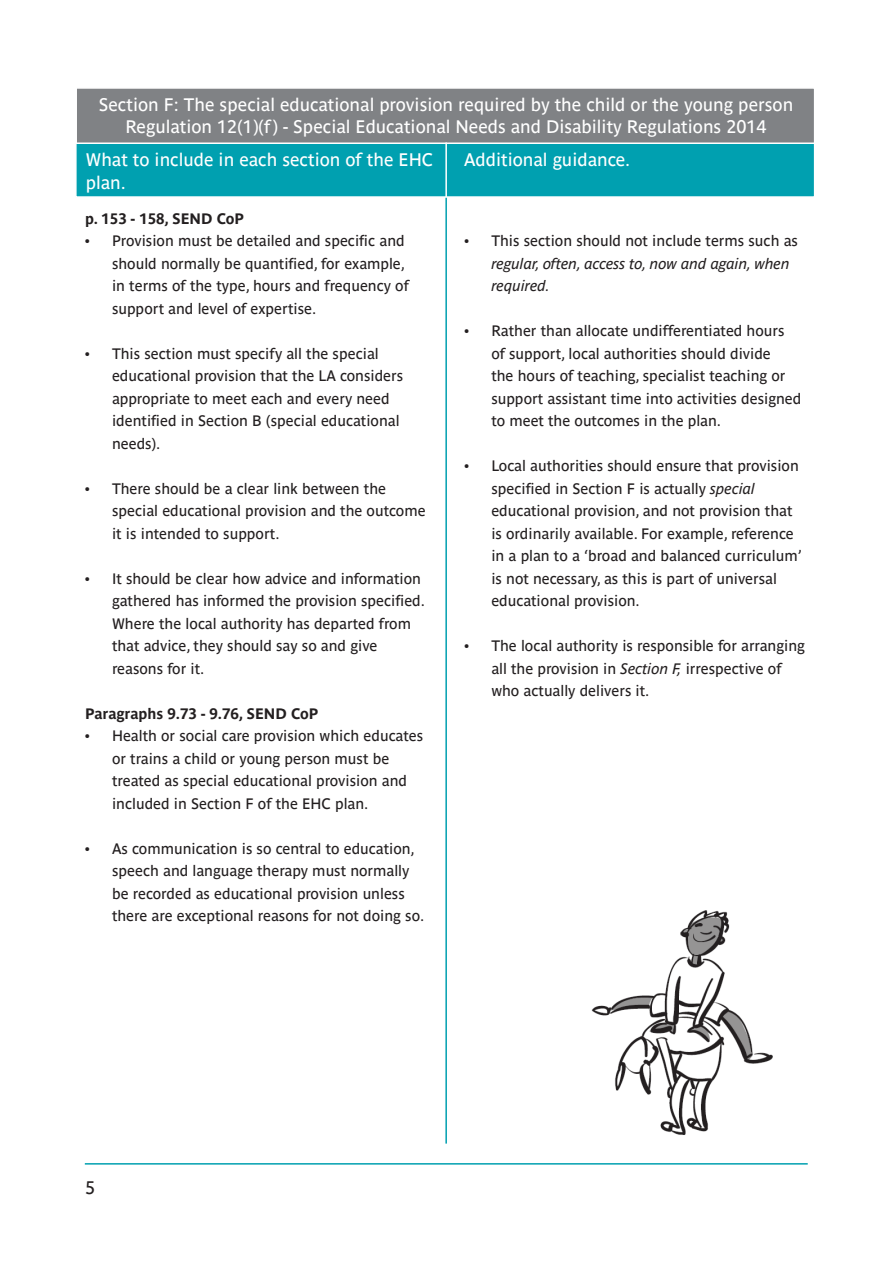
<style>
.page{position:relative;width:893px;height:1263px;background:#fff}
.page>*{position:absolute;margin:0;border:0;box-sizing:border-box;transform-origin:0 0}
.t1{font:18px/21.6px "Parisine Std";color:#fff;text-align:center}
.t2{font:18px "Parisine Std";color:#231f20}
.t3{font:15px/22.5px "Parisine Std";color:#231f20}
.t4{font:italic 15px/22.5px "Parisine Std";color:#231f20}
.t5{font:700 15px "Parisine Std";color:#231f20}
.s1{font-style:normal}
.s2{font-style:italic}
</style>
<div class="page">
<hr style="left:85px;top:1163px;width:723px;height:1px;background:#00a0b0">
<div style="left:75px;top:87px;width:740px;height:60px;background:#808285;border:2px solid #fff"></div>
<div style="left:75px;top:142px;width:740px;height:56px;background:#00a0b0;border:2px solid #fff"></div>
<hr style="left:445px;top:142px;width:2px;height:56px;background:#fff">
<hr style="left:445px;top:198px;width:2px;height:945px;background:#00a0b0">
<img style="left:591px;top:910px;width:182px;height:225px">
<p class="t1" style="left:99px;top:94px;width:696px">Section F: The special educational provision required by the child or the young person<br>Regulation 12(1)(f) - Special Educational Needs and Disability Regulations 2014</p>
<p class="t1" style="left:86px;top:149px;width:349px;line-height:22.5px;text-align:left">What to include in each section of the EHC plan.</p>
<p class="t1" style="left:464px;top:149px;width:168px">Additional guidance.</p>
<p class="t5" style="left:85px;top:210px;width:160px">p. 153 - 158, SEND CoP</p>
<p class="t3" style="left:112px;top:230px;width:298px;text-indent:-27px">• Provision must be detailed and specific and should normally be quantified, for example, in terms of the type, hours and frequency of support and level of expertise.</p>
<p class="t3" style="left:112px;top:342px;width:293px;text-indent:-27px">• This section must specify all the special educational provision that the LA considers appropriate to meet each and every need identified in Section B (special educational needs).</p>
<p class="t3" style="left:112px;top:477px;width:315px;text-indent:-27px">• There should be a clear link between the special educational provision and the outcome it is intended to support.</p>
<p class="t3" style="left:112px;top:567px;width:314px;text-indent:-27px">• It should be clear how advice and information gathered has informed the provision specified.<br>Where the local authority has departed from that advice, they should say so and give reasons for it.</p>
<p class="t5" style="left:85px;top:705px;width:235px">Paragraphs 9.73 - 9.76, SEND CoP</p>
<p class="t3" style="left:112px;top:725px;width:313px;text-indent:-27px">• Health or social care provision which educates or trains a child or young person must be treated as special educational provision and included in Section F of the EHC plan.</p>
<p class="t3" style="left:112px;top:837px;width:314px;text-indent:-27px">• As communication is so central to education, speech and language therapy must normally be recorded as educational provision unless there are exceptional reasons for not doing so.</p>
<p class="t4" style="left:491px;top:230px;width:308px;text-indent:-27px"><span class="s1">• This section should not include terms such as </span>regular, often, access to, now and again, when required.</p>
<p class="t3" style="left:491px;top:320px;width:312px;text-indent:-27px">• Rather than allocate undifferentiated hours of support, local authorities should divide<br>the hours of teaching, specialist teaching or support assistant time into activities designed to meet the outcomes in the plan.</p>
<p class="t3" style="left:491px;top:455px;width:312px;text-indent:-27px">• Local authorities should ensure that provision specified in Section F is actually <span class="s2">special </span>educational provision, and not provision that is ordinarily available. For example, reference in a plan to a ‘broad and balanced curriculum’ is not necessary, as this is part of universal educational provision.</p>
<p class="t3" style="left:491px;top:635px;width:315px;text-indent:-27px">• The local authority is responsible for arranging all the provision in <span class="s2">Section F,</span> irrespective of who actually delivers it.</p>
<p class="t2" style="left:85px;top:1177px;width:12px">5</p>
</div>
